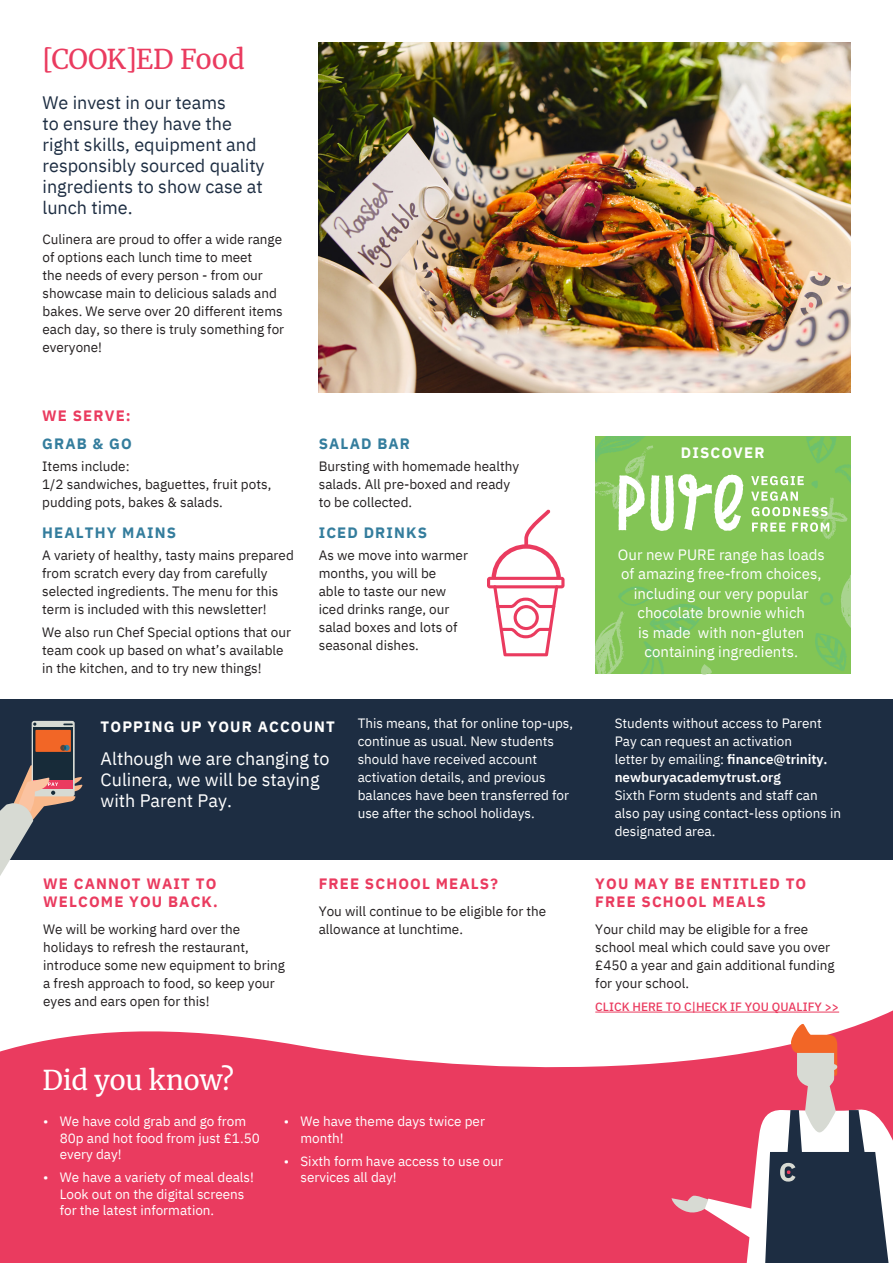
<style>
.page{position:relative;width:893px;height:1263px;background:#fff}
.page>*{position:absolute;margin:0;border:0;box-sizing:border-box;transform-origin:0 0}
.Section_Title{font:27px "Merriweather";letter-spacing:-.01em;color:#ea3b5f}
.Section_Title-2{font:27px "Merriweather";letter-spacing:-.015em;color:#fff}
.Section_intro{font:18px/21px "IBM Plex Sans";color:#1d2d42}
.Section_intro-2{font:18px/21px "IBM Plex Sans";color:#fff}
.Body{font:15px/19.5px "IBM Plex Sans";color:#fff;text-align:center}
.Section_intro-3{font:700 15px/18px "IBM Plex Sans";letter-spacing:.075em;color:#ea3b5f}
.Body-2{font:700 15px "IBM Plex Sans";letter-spacing:.075em;color:#347d9d}
.Section_intro-4{font:700 15px "IBM Plex Sans";letter-spacing:.075em;color:#fff}
.Body-3{font:700 15px "IBM Plex Sans";letter-spacing:.075em;color:#fff}
.Body-4{font:13.5px/18px "IBM Plex Sans";color:#231f20}
.Body-5{font:13.5px/18px "IBM Plex Sans";color:#fff}
.Section_intro-5{font:500 12px "IBM Plex Sans";color:#ea3b5f}
.s1{font-weight:600}
</style>
<div class="page">
<div style="left:0;top:700px;width:893px;height:160px;background:#1d2d42"></div>
<div style="left:32px;top:721px;width:43px;height:75px;background:#d7dad3;border-radius:2px"></div>
<div style="left:33px;top:727px;width:40px;height:62px;background:#172b39"></div>
<svg style="left:63px;top:723px;width:10px;height:2px"></svg>
<div style="left:35px;top:730px;width:36px;height:22px;background:#f26626"></div>
<svg style="left:60px;top:745px;width:10px;height:6px"></svg>
<svg style="left:0;top:765px;width:83px;height:111px"></svg>
<svg style="left:487px;top:509px;width:77px;height:147px"></svg>
<svg style="left:0;top:1010px;width:893px;height:253px;fill:#ea3b5f"></svg>
<svg style="left:671px;top:1020px;width:222px;height:243px"></svg>
<hr style="left:595px;top:1011px;width:244px;height:1px;background:#ea3b5f">
<img style="left:319px;top:43px;width:531px;height:350px">
<div style="left:595px;top:437px;width:255px;height:237px;background:#83c555"></div>
<svg style="left:815px;top:577px;width:35px;height:94px"></svg>
<svg style="left:595px;top:586px;width:117px;height:88px"></svg>
<svg style="left:595px;top:437px;width:148px;height:94px"></svg>
<svg style="left:751px;top:437px;width:99px;height:103px"></svg>
<p class="Section_Title" style="left:43px;top:41px;width:204px">[COOK]ED Food</p>
<p class="Section_intro" style="left:43px;top:90px;width:224px">We invest in our teams<br>to ensure they have the right skills, equipment and responsibly sourced quality ingredients to show case at lunch time.</p>
<p class="Body-4" style="left:43px;top:229px;width:243px">Culinera are proud to offer a wide range of options each lunch time to meet<br>the needs of every person - from our showcase main to delicious salads and bakes. We serve over 20 different items each day, so there is truly something for everyone!</p>
<p class="Section_intro-3" style="left:42px;top:405px;width:90px">WE SERVE:</p>
<p class="Body-2" style="left:42px;top:432px;width:91px">GRAB &amp; GO</p>
<p class="Body-4" style="left:42px;top:456px;width:231px">Items include:<br>1/2 sandwiches, baguettes, fruit pots, pudding pots, bakes &amp; salads.</p>
<p class="Body-2" style="left:42px;top:521px;width:135px">HEALTHY MAINS</p>
<p class="Body-4" style="left:42px;top:545px;width:253px">A variety of healthy, tasty mains prepared from scratch every day from carefully selected ingredients. The menu for this term is included with this newsletter!</p>
<p class="Body-4" style="left:42px;top:622px;width:250px">We also run Chef Special options that our team cook up based on what’s available in the kitchen, and to try new things!</p>
<p class="Body-2" style="left:319px;top:432px;width:93px">SALAD BAR</p>
<p class="Body-4" style="left:319px;top:456px;width:202px">Bursting with homemade healthy salads. All pre-boxed and ready to be collected.</p>
<p class="Body-2" style="left:319px;top:521px;width:110px">ICED DRINKS</p>
<p class="Body-4" style="left:319px;top:545px;width:151px">As we move into warmer months, you will be<br>able to taste our new iced drinks range, our salad boxes and lots of seasonal dishes.</p>
<p class="Body-3" style="left:681px;top:441px;width:85px">DISCOVER</p>
<p class="Body" style="left:618px;top:543px;width:208px">Our new PURE range has loads of amazing free-from choices, including our very popular chocolate brownie which<br>is made with non-gluten containing ingredients.</p>
<p class="Section_intro-4" style="left:101px;top:714px;width:236px">TOPPING UP YOUR ACCOUNT</p>
<p class="Section_intro-2" style="left:101px;top:747px;width:231px">Although we are changing to<br>Culinera, we will be staying with Parent Pay.</p>
<p class="Body-5" style="left:358px;top:713px;width:217px">This means, that for online top-ups, continue as usual. New students should have received account activation details, and previous balances have been transferred for use after the school holidays.</p>
<p class="Body-5" style="left:615px;top:713px;width:228px">Students without access to Parent<br>Pay can request an activation<br>letter by emailing: <span class="s1">finance@trinity. newburyacademytrust.org<br></span>Sixth Form students and staff can also pay using contact-less options in designated area.</p>
<p class="Section_intro-3" style="left:43px;top:873px;width:176px">WE CANNOT WAIT TO<br>WELCOME YOU BACK.</p>
<p class="Body-4" style="left:43px;top:919px;width:243px">We will be working hard over the holidays to refresh the restaurant, introduce some new equipment to bring a fresh approach to food, so keep your eyes and ears open for this!</p>
<p class="Section_intro-3" style="left:319px;top:873px;width:181px">FREE SCHOOL MEALS?</p>
<p class="Body-4" style="left:319px;top:901px;width:229px">You will continue to be eligible for the allowance at lunchtime.</p>
<p class="Section_Title-2" style="left:43px;top:1062px;width:193px">Did you know?</p>
<p class="Body-5" style="left:60px;top:1112px;width:202px;line-height:16.5px;text-indent:-17px">• We have cold grab and go from<br>80p and hot food from just £1.50 every day!</p>
<p class="Body-5" style="left:60px;top:1168px;width:196px;line-height:16.5px;text-indent:-17px">• We have a variety of meal deals!<br>Look out on the digital screens for the latest information.</p>
<p class="Body-5" style="left:300px;top:1112px;width:186px;line-height:16.5px;text-indent:-16px">• We have theme days twice per month!</p>
<p class="Body-5" style="left:300px;top:1151px;width:204px;line-height:16.5px;text-indent:-16px">• Sixth form have access to use our services all day!</p>
<p class="Section_intro-3" style="left:595px;top:873px;width:212px">YOU MAY BE ENTITLED TO<br>FREE SCHOOL MEALS</p>
<p class="Body-4" style="left:595px;top:919px;width:241px">Your child may be eligible for a free school meal which could save you over £450 a year and gain additional funding for your school.</p>
<p class="Section_intro-5" style="left:595px;top:997px;width:245px">CLICK HERE TO C|HECK IF YOU QUALIFY &gt;&gt;</p>
</div>
